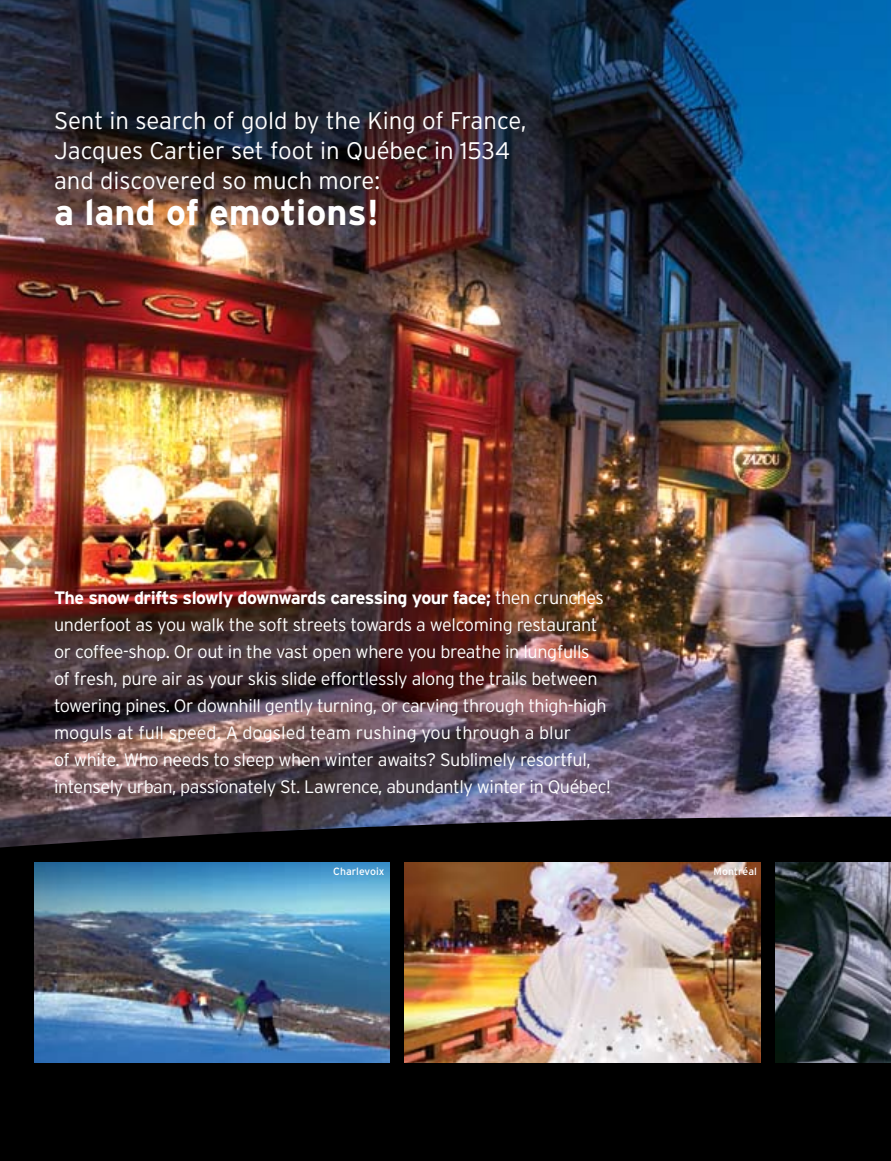
<style>
.page{position:relative;width:891px;height:1161px;background:#fff}
.page>*{position:absolute;margin:0;border:0;box-sizing:border-box;transform-origin:0 0}
.t1{font:700 36px "Interstate";color:#fff}
.t2{font:300 24px/30px "Interstate";color:#fff}
.t3{font:300 18px/27px "Interstate";letter-spacing:-.02em;color:#fff}
.t4{font:10.5px "Interstate";color:#fff}
.s1{font-weight:700}
</style>
<div class="page">
<img style="left:0;top:0;width:891px;height:817px">
<svg style="left:0;top:817px;width:891px;height:344px;background:#050506"></svg>
<img style="left:35px;top:862px;width:354px;height:200px">
<img style="left:405px;top:862px;width:356px;height:200px">
<img style="left:776px;top:862px;width:115px;height:200px">
<h2 class="t2" style="left:54px;top:106px;width:474px">Sent in search of gold by the King of France,<br>Jacques Cartier set foot in Québec in 1534 and discovered so much more:</h2>
<h1 class="t1" style="left:54px;top:193px;width:327px">a land of emotions!</h1>
<p class="t3" style="left:54px;top:584px;width:559px"><span class="s1">The snow drifts slowly downwards caressing your face;</span> then crunches underfoot as you walk the soft streets towards a welcoming restaurant or coffee-shop. Or out in the vast open where you breathe in lungfulls<br>of fresh, pure air as your skis slide effortlessly along the trails between towering pines. Or downhill gently turning, or carving through thigh-high moguls at full speed. A dogsled team rushing you through a blur<br>of white. Who needs to sleep when winter awaits? Sublimely resortful, intensely urban, passionately St. Lawrence, abundantly winter in Québec!</p>
<p class="t4" style="left:333px;top:865px;width:53px">Charlevoix</p>
<p class="t4" style="left:714px;top:865px;width:45px">Montréal</p>
</div>
